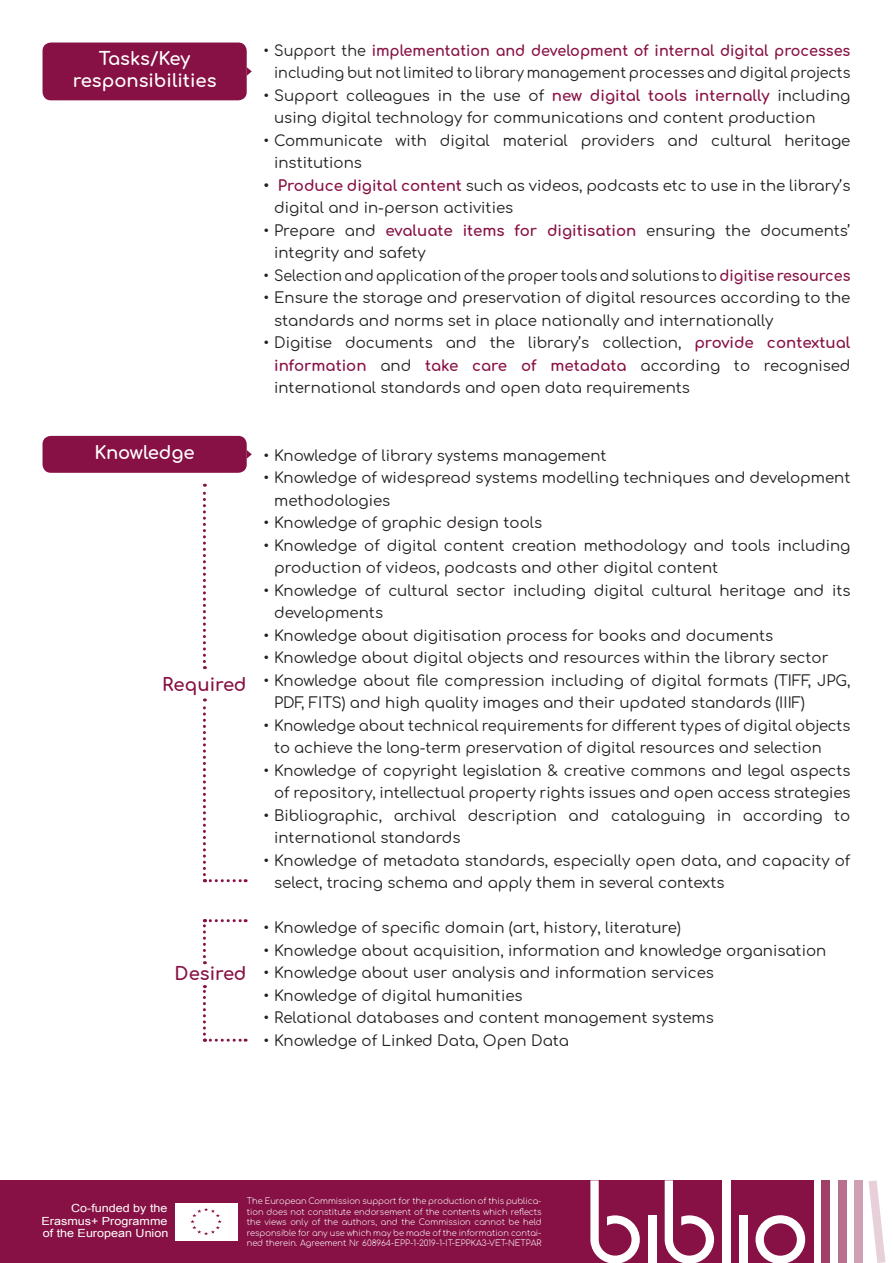
<style>
.page{position:relative;width:893px;height:1263px;background:#fff}
.page>*{position:absolute;margin:0;border:0;box-sizing:border-box;transform-origin:0 0}
.t1{font:700 18px "Comfortaa";color:#fff}
.t2{font:700 18px "Comfortaa";color:#871144}
.t3{font:15px/22.5px "Comfortaa";color:#231f20}
.t4{font:15px/22.5px "Comfortaa";color:#231f20;text-align:right;scale:.96 1}
.t5{font:15px "Comfortaa";color:#231f20;scale:.95 1}
.t6{font:11.25px/12.6px "Arial";color:#fff;text-align:justify;scale:1.12 1}
.t7{font:300 8.25px/10.5px "Comfortaa";color:#fff;text-align:justify}
.s1{font-weight:700;color:#871144}
.s2{font-weight:700}
</style>
<div class="page">
<div style="left:0;top:1180px;width:583px;height:83px;background:#871144"></div>
<div style="left:582px;top:1180px;width:231px;height:83px;background:#871144"></div>
<svg style="left:755px;top:1215px;width:50px;height:48px"></svg>
<div style="left:648px;top:1215px;width:8px;height:48px;background:#fff"></div>
<div style="left:739px;top:1215px;width:8px;height:48px;background:#fff"></div>
<svg style="left:590px;top:1180px;width:50px;height:83px"></svg>
<svg style="left:665px;top:1180px;width:49px;height:83px"></svg>
<div style="left:722px;top:1180px;width:9px;height:83px;background:#fff"></div>
<div style="left:822px;top:1180px;width:8px;height:83px;background:#9f4069"></div>
<div style="left:838px;top:1180px;width:9px;height:83px;background:#b7708e"></div>
<div style="left:855px;top:1180px;width:8px;height:83px;background:#cfa0b4"></div>
<svg style="left:868px;top:1180px;width:17px;height:83px"></svg>
<div style="left:175px;top:1203px;width:62px;height:37px;background:#fff"></div>
<svg style="left:190px;top:1208px;width:32px;height:27px"></svg>
<svg style="left:203px;top:484px;width:3px;height:185px"></svg>
<div style="left:43px;top:43px;width:204px;height:57px;background:#871144;border-radius:9px"></div>
<svg style="left:247px;top:67px;width:5px;height:9px"></svg>
<div style="left:43px;top:436px;width:204px;height:37px;background:#871144;border-radius:9px"></div>
<svg style="left:247px;top:450px;width:5px;height:9px"></svg>
<svg style="left:203px;top:698px;width:43px;height:184px"></svg>
<svg style="left:203px;top:919px;width:43px;height:45px"></svg>
<svg style="left:203px;top:985px;width:43px;height:57px"></svg>
<p class="t1" style="left:99px;top:43px;width:93px">Tasks/Key</p>
<p class="t1" style="left:73px;top:64px;width:145px">responsibilities</p>
<p class="t1" style="left:95px;top:436px;width:102px">Knowledge</p>
<p class="t2" style="left:162px;top:668px;width:86px">Required</p>
<p class="t2" style="left:175px;top:957px;width:73px">Desired</p>
<p class="t4" style="left:264px;top:37px;width:613px">• Support the <span class="s1">implementation and development of internal digital processes </span>including but not limited to library management processes and digital projects</p>
<p class="t3" style="left:274px;top:82px;width:578px;text-indent:-10px">• Support colleagues in the use of <span class="s1">new digital tools internally</span> including using digital technology for communications and content production</p>
<p class="t3" style="left:274px;top:127px;width:578px;text-indent:-10px">• Communicate with digital material providers and cultural heritage institutions</p>
<p class="t3" style="left:274px;top:172px;width:578px;text-indent:-10px"><span class="s2">•</span> <span class="s1">Produce digital content</span> such as videos, podcasts etc to use in the library’s digital and in-person activities</p>
<p class="t3" style="left:274px;top:217px;width:578px;text-indent:-10px">• Prepare and <span class="s1">evaluate items for digitisation</span> ensuring the documents’ integrity and safety</p>
<p class="t5" style="left:264px;top:262px;width:619px">• Selection and application of the proper tools and solutions to <span class="s1">digitise resources</span></p>
<p class="t3" style="left:274px;top:285px;width:578px;text-indent:-10px">• Ensure the storage and preservation of digital resources according to the standards and norms set in place nationally and internationally</p>
<p class="t3" style="left:274px;top:330px;width:578px;text-align:justify;text-indent:-10px">• Digitise documents and the library’s collection, <span class="s1">provide contextual information</span> and <span class="s1">take care of metadata</span> according to recognised international standards and open data requirements</p>
<p class="t3" style="left:264px;top:442px;width:344px">• Knowledge of library systems management</p>
<p class="t3" style="left:274px;top:465px;width:578px;text-indent:-10px">• Knowledge of widespread systems modelling techniques and development methodologies</p>
<p class="t3" style="left:264px;top:510px;width:280px">• Knowledge of graphic design tools</p>
<p class="t3" style="left:274px;top:532px;width:578px;text-indent:-10px">• Knowledge of digital content creation methodology and tools including production of videos, podcasts and other digital content</p>
<p class="t3" style="left:274px;top:577px;width:578px;text-indent:-10px">• Knowledge of cultural sector including digital cultural heritage and its developments</p>
<p class="t3" style="left:264px;top:622px;width:511px">• Knowledge about digitisation process for books and documents</p>
<p class="t3" style="left:264px;top:645px;width:566px">• Knowledge about digital objects and resources within the library sector</p>
<p class="t3" style="left:274px;top:667px;width:578px;text-indent:-10px">• Knowledge about file compression including of digital formats (TIFF, JPG,<br>PDF, FITS) and high quality images and their updated standards (IIIF)</p>
<p class="t3" style="left:274px;top:712px;width:578px;text-indent:-10px">• Knowledge about technical requirements for different types of digital objects to achieve the long-term preservation of digital resources and selection</p>
<p class="t3" style="left:264px;top:757px;width:588px;text-align:right">• Knowledge of copyright legislation &amp; creative commons and legal aspects of repository, intellectual property rights issues and open access strategies</p>
<p class="t3" style="left:274px;top:802px;width:578px;text-indent:-10px">• Bibliographic, archival description and cataloguing in according to international standards</p>
<p class="t3" style="left:274px;top:847px;width:578px;text-indent:-10px">• Knowledge of metadata standards, especially open data, and capacity of select, tracing schema and apply them in several contexts</p>
<p class="t3" style="left:264px;top:915px;width:419px">• Knowledge of specific domain (art, history, literature)</p>
<p class="t3" style="left:264px;top:937px;width:564px">• Knowledge about acquisition, information and knowledge organisation</p>
<p class="t3" style="left:264px;top:960px;width:452px">• Knowledge about user analysis and information services</p>
<p class="t3" style="left:264px;top:982px;width:260px">• Knowledge of digital humanities</p>
<p class="t3" style="left:264px;top:1005px;width:452px">• Relational databases and content management systems</p>
<p class="t3" style="left:264px;top:1027px;width:307px">• Knowledge of Linked Data, Open Data</p>
<p class="t6" style="left:42px;top:1202px;width:115px;text-indent:30px">Co-funded by the Erasmus+ Programme of the European Union</p>
<p class="t7" style="left:247px;top:1195px;width:296px">The European Commission support for the production of this publica&shy;tion does not constitute endorsement of the contents which reflects the views only of the authors, and the Commission cannot be held responsible for any use which may be made of the information contai&shy;ned therein. Agreement Nr 608964-EPP-1-2019-1-IT-EPPKA3-VET-NETPAR</p>
</div>
